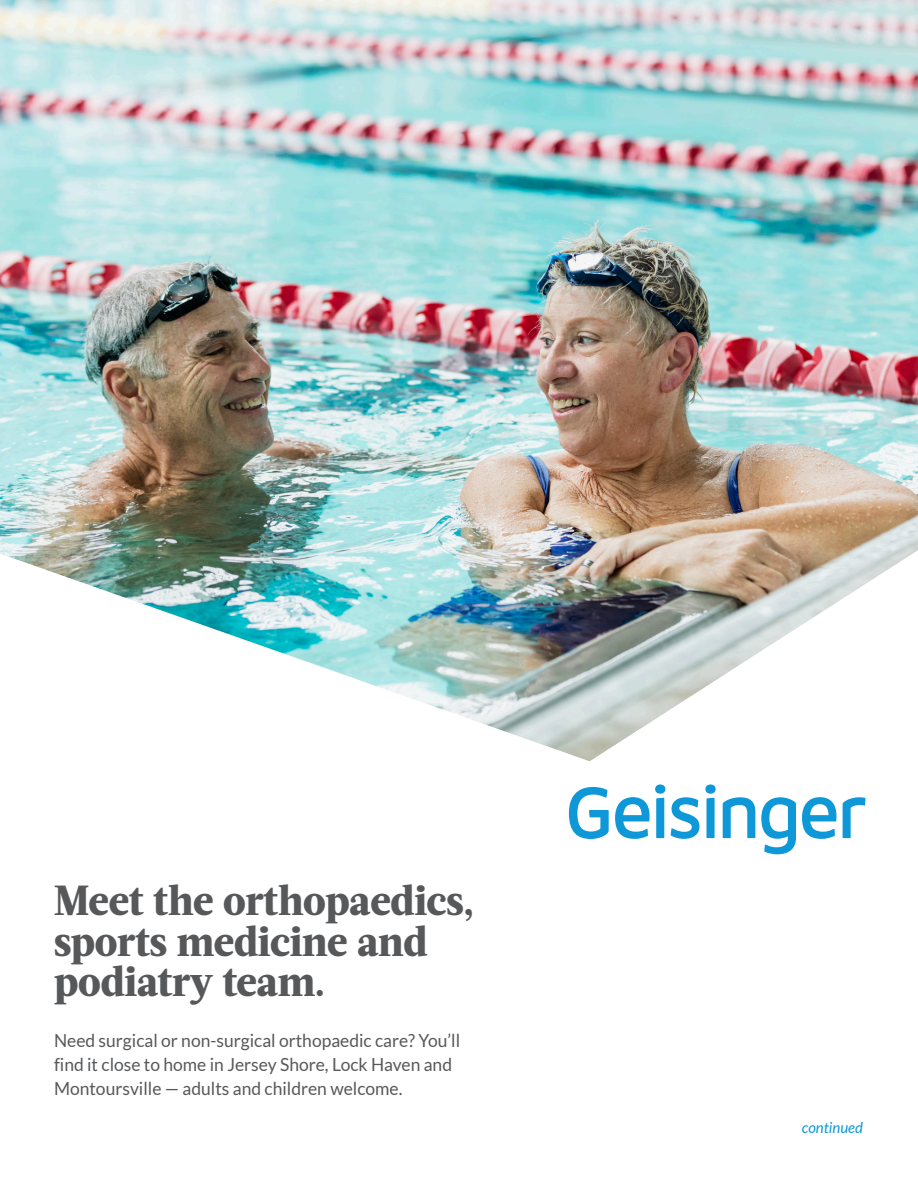
<style>
.page{position:relative;width:918px;height:1188px;background:#fff}
.page>*{position:absolute;margin:0;border:0;box-sizing:border-box;transform-origin:0 0}
.Body_Copy{font:800 42px/40.5px "Acta";letter-spacing:-.01em;color:#57585a}
.Body_Copy-2{font:18px/24px "Lato";color:#57585a}
.Copy_subhead{font:italic 15px "Lato";color:#0e98d7}
</style>
<div class="page">
<img style="left:0;top:0;width:918px;height:761px">
<svg style="left:569px;top:784px;width:296px;height:70px"></svg>
<p class="Body_Copy" style="left:54px;top:881px;width:422px">Meet the orthopaedics, sports medicine and podiatry team.</p>
<p class="Body_Copy-2" style="left:54px;top:1028px;width:408px">Need surgical or non-surgical orthopaedic care? You’ll find it close to home in Jersey Shore, Lock Haven and<br>Montoursville — adults and children welcome.</p>
<p class="Copy_subhead" style="left:802px;top:1119px;width:63px">continued</p>
</div>
